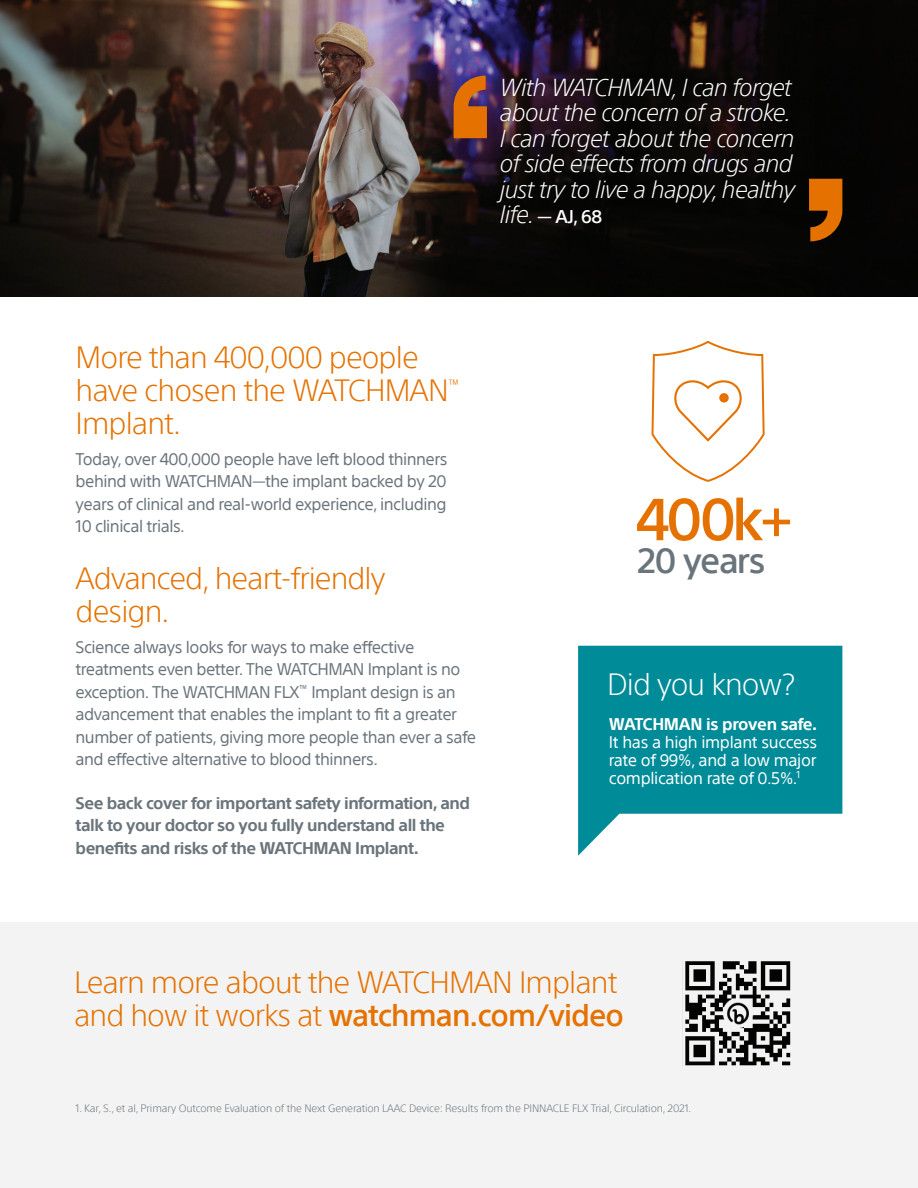
<style>
.page{position:relative;width:918px;height:1188px;background:#fff}
.page>*{position:absolute;margin:0;border:0;box-sizing:border-box;transform-origin:0 0}
.t1{font:500 58.05px "SST";color:#e57200}
.t2{font:500 34.8px "SST";letter-spacing:-.04em;color:#6a747b}
.t3{font:300 30px/33px "SST";letter-spacing:-.03em;color:#e57200}
.t4{font:300 30px "SST";letter-spacing:-.03em;color:#fff}
.t5{font:italic 300 24px/25.5px "SST";letter-spacing:-.03em;color:#fff}
.t6{font:500 18px "SST";color:#fff}
.t7{font:16.5px/22.5px "SST";letter-spacing:-.03em;color:#6a747b}
.t8{font:700 16.5px/22.5px "SST";letter-spacing:-.03em;color:#6a747b}
.t9{font:16.5px/18px "SST";letter-spacing:-.02em;color:#fff;text-align:justify}
.t10{font:700 16.5px "SST";letter-spacing:-.02em;color:#fff}
.t11{font:300 13.05px "SST";color:#e57200}
.t12{font:300 10.5px "SST";letter-spacing:-.01em;color:#6a747b}
.s1{font-weight:300;font-style:italic;font-size:24px}
.s2{font-weight:500}
</style>
<div class="page">
<div style="left:0;top:922px;width:918px;height:266px;background:#f3f3f3"></div>
<img style="left:0;top:0;width:918px;height:297px">
<svg style="left:454px;top:76px;width:33px;height:62px;background:#c1631c"></svg>
<svg style="left:809px;top:179px;width:33px;height:62px;background:#b25900"></svg>
<img style="left:685px;top:961px;width:106px;height:105px">
<svg style="left:651px;top:340px;width:114px;height:142px"></svg>
<svg style="left:578px;top:646px;width:264px;height:210px;fill:#008b98"></svg>
<p class="t5" style="left:500px;top:75px;width:294px">With WATCHMAN, I can forget about the concern of a stroke.</p>
<p class="t5" style="left:500px;top:126px;width:296px">I can forget about the concern</p>
<p class="t5" style="left:500px;top:151px;width:297px">of side effects from drugs and just try to live a happy, healthy</p>
<p class="t6" style="left:500px;top:206px;width:104px"><span class="s1">life.</span> — AJ, 68</p>
<p class="t3" style="left:76px;top:341px;width:375px">More than 400,000 people have chosen the WATCHMAN</p>
<p class="t11" style="left:448px;top:376px;width:14px">™</p>
<p class="t3" style="left:76px;top:407px;width:107px">Implant.</p>
<p class="t7" style="left:76px;top:448px;width:373px;text-align:justify">Today, over 400,000 people have left blood thinners behind with WATCHMAN—the implant backed by 20 years of clinical and real-world experience, including 10 clinical trials.</p>
<p class="t3" style="left:76px;top:562px;width:311px">Advanced, heart-friendly design.</p>
<p class="t7" style="left:76px;top:635px;width:402px">Science always looks for ways to make effective treatments even better. The WATCHMAN Implant is no exception. The WATCHMAN FLX<sup>™</sup> Implant design is an advancement that enables the implant to fit a greater number of patients, giving more people than ever a safe and effective alternative to blood thinners.</p>
<p class="t8" style="left:76px;top:791px;width:396px">See back cover for important safety information, and talk to your doctor so you fully understand all the benefits and risks of the WATCHMAN Implant.</p>
<p class="t1" style="left:636px;top:485px;width:158px">400k+</p>
<p class="t2" style="left:637px;top:540px;width:130px">20 years</p>
<p class="t4" style="left:607px;top:667px;width:189px">Did you know?</p>
<p class="t10" style="left:609px;top:714px;width:210px">WATCHMAN is proven safe.</p>
<p class="t9" style="left:609px;top:733px;width:210px">It has a high implant success rate of 99%, and a low major complication rate of 0.5%.<sup>1</sup></p>
<p class="t3" style="left:74px;top:965px;width:551px">Learn more about the WATCHMAN Implant and how it works at <span class="s2">watchman.com/video</span></p>
<p class="t12" style="left:76px;top:1102px;width:617px">1. Kar, S., et al, Primary Outcome Evaluation of the Next Generation LAAC Device: Results from the PINNACLE FLX Trial, Circulation, 2021.</p>
</div>
